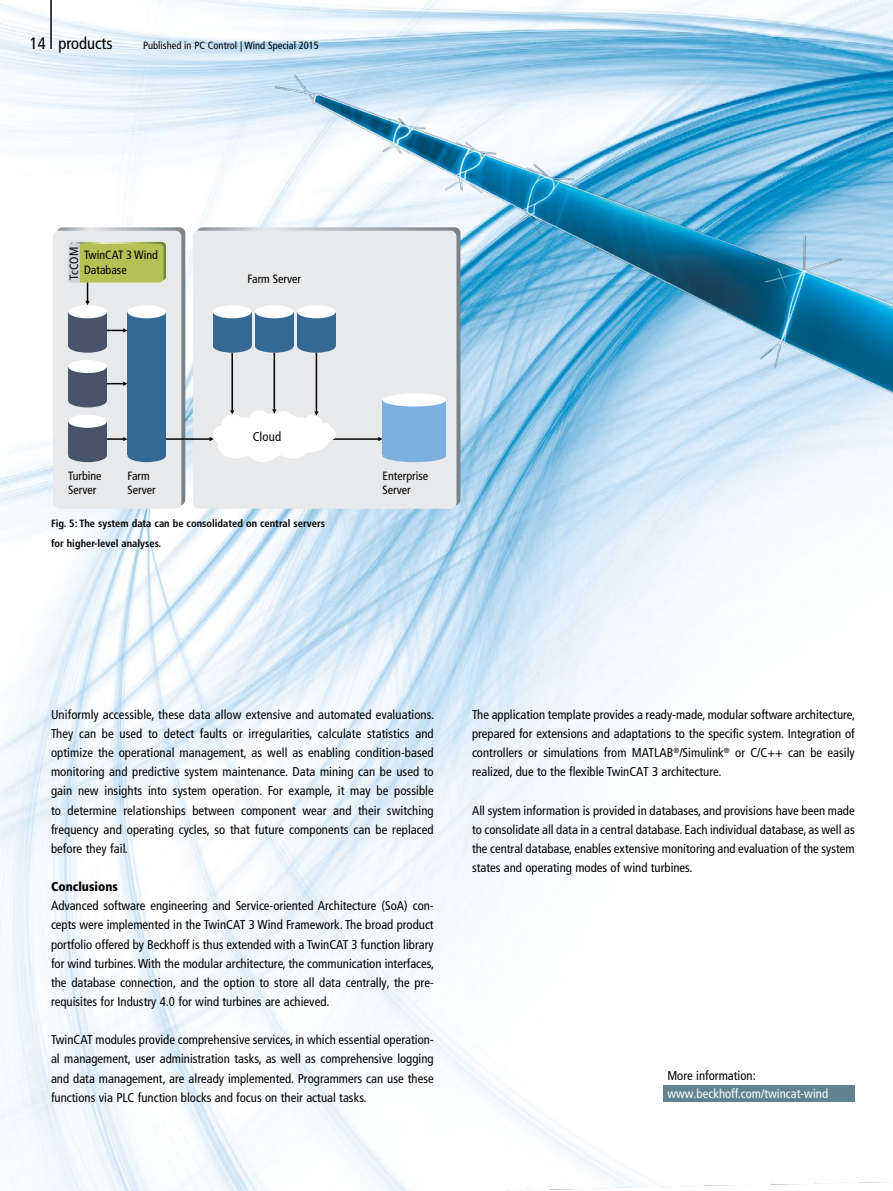
<style>
.page{position:relative;width:893px;height:1191px;background:#fff}
.page>*{position:absolute;margin:0;border:0;box-sizing:border-box;transform-origin:0 0}
.t1{font:condensed 16.5px "Frutiger LT Pro";color:#000}
.t2{font:condensed 12.75px/19.2px "Frutiger LT Pro";color:#000;text-align:justify}
.t3{font:condensed 12.75px "Frutiger LT Pro";color:#fff}
.t4{font:900 condensed 12.75px "Frutiger LT Pro";color:#000}
.t5{font:condensed 12px/14.4px "Frutiger LT Pro";color:#000}
.t6{font:700 condensed 10.5px/19.2px "Frutiger LT Pro";color:#000}
.t7{font:condensed 10.5px "Frutiger LT Pro";color:#000}
</style>
<div class="page">
<img style="left:0;top:0;width:893px;height:1191px">
<div style="left:53px;top:231px;width:128px;height:278px;background:#e8e9eb;border-radius:6px"></div>
<div style="left:193px;top:231px;width:263px;height:278px;background:#e8e9eb;border-radius:6px"></div>
<div style="left:213px;top:312px;width:38px;height:33px;background:#356893"></div>
<div style="left:213px;top:305px;width:38px;height:13px;background:#fff;border-radius:50%"></div>
<svg style="left:57px;top:227px;width:128px;height:278px"></svg>
<hr style="left:166px;top:438px;width:44px;height:2px;background:#000">
<svg style="left:210px;top:429px;width:5px;height:12px"></svg>
<img style="left:215px;top:49px;width:678px;height:440px">
<hr style="left:50px;top:0;width:2px;height:49px;background:#000">
<div style="left:663px;top:1085px;width:191px;height:16px;background:#608291"></div>
<p class="t1" style="left:30px;top:34px;width:84px">14 products</p>
<p class="t7" style="left:143px;top:39px;width:177px">Published in PC Control | Wind Special 2015</p>
<p class="t5" style="left:67px;top:280px;width:35px;rotate:-90deg">TcCOM</p>
<p class="t5" style="left:84px;top:248px;width:75px">TwinCAT 3 Wind<br>Database</p>
<p class="t5" style="left:248px;top:271px;width:55px">Farm Server</p>
<p class="t2" style="left:253px;top:427px;width:30px">Cloud</p>
<p class="t5" style="left:68px;top:468px;width:35px">Turbine<br>Server</p>
<p class="t5" style="left:127px;top:468px;width:30px">Farm<br>Server</p>
<p class="t5" style="left:383px;top:468px;width:47px">Enterprise<br>Server</p>
<p class="t6" style="left:51px;top:514px;width:275px">Fig. 5: The system data can be consolidated on central servers for higher-level analyses.</p>
<p class="t2" style="left:51px;top:705px;width:385px">Uniformly accessible, these data allow extensive and automated evaluations.<br>They can be used to detect faults or irregularities, calculate statistics and optimize the operational management, as well as enabling condition-based monitoring and predictive system maintenance. Data mining can be used to gain new insights into system operation. For example, it may be possible to determine relationships between component wear and their switching frequency and operating cycles, so that future components can be replaced before they fail.</p>
<p class="t4" style="left:51px;top:879px;width:68px">Conclusions</p>
<p class="t2" style="left:51px;top:896px;width:385px">Advanced software engineering and Service-oriented Architecture (SoA) con&shy;cepts were implemented in the TwinCAT 3 Wind Framework. The broad product portfolio offered by Beckhoff is thus extended with a TwinCAT 3 function library for wind turbines. With the modular architecture, the communication interfaces, the database connection, and the option to store all data centrally, the pre&shy;requisites for Industry 4.0 for wind turbines are achieved.</p>
<p class="t2" style="left:51px;top:1030px;width:384px">TwinCAT modules provide comprehensive services, in which essential operation&shy;al management, user administration tasks, as well as comprehensive logging and data management, are already implemented. Programmers can use these functions via PLC function blocks and focus on their actual tasks.</p>
<p class="t2" style="left:472px;top:705px;width:385px">The application template provides a ready-made, modular software architecture, prepared for extensions and adaptations to the specific system. Integration of controllers or simulations from MATLAB<sup>®</sup>/Simulink<sup>®</sup> or C/C++ can be easily realized, due to the flexible TwinCAT 3 architecture.</p>
<p class="t2" style="left:472px;top:800px;width:384px">All system information is provided in databases, and provisions have been made to consolidate all data in a central database. Each individual database, as well as the central database, enables extensive monitoring and evaluation of the system states and operating modes of wind turbines.</p>
<p class="t2" style="left:667px;top:1065px;width:90px">More information:</p>
<p class="t3" style="left:667px;top:1086px;width:162px">www.beckhoff.com/twincat-wind</p>
</div>
